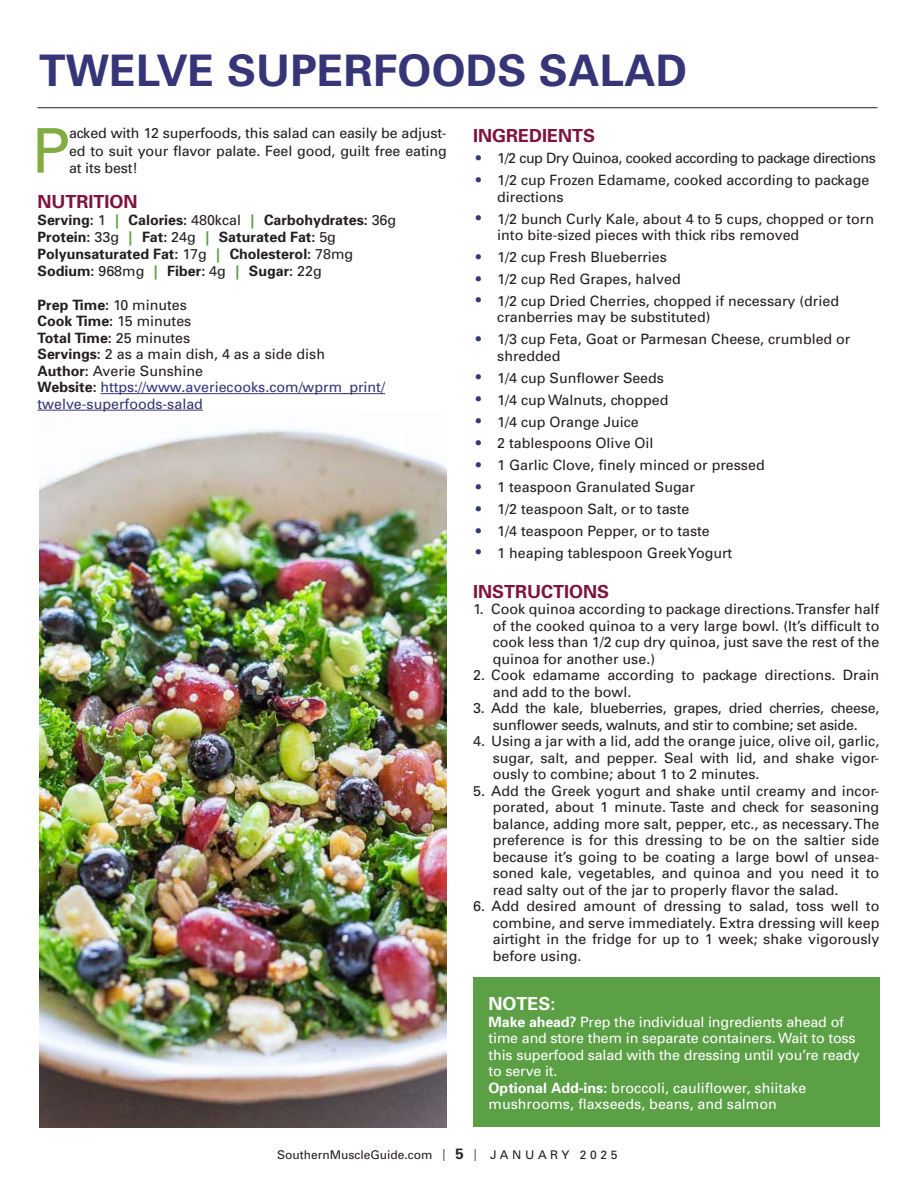
<style>
.page{position:relative;width:918px;height:1188px;background:#fff}
.page>*{position:absolute;margin:0;border:0;box-sizing:border-box;transform-origin:0 0}
.t1{font:61.65px "Univers";color:#80ac40}
.Head{font:700 43.5px "Univers";letter-spacing:.005em;color:#353578}
.t2{font:700 18px "Univers";color:#7e133b}
.t3{font:700 18px "Univers";color:#fff}
.t4{font:14.25px/16.5px "Univers";color:#231f20}
.t5{font:14.25px/16.5px "Univers";letter-spacing:-.01em;color:#fff}
.Head-2{font:700 14.25px "Univers";color:#231f20}
.t6{font:14.25px/16.5px "Univers";letter-spacing:-.02em;color:#231f20;text-align:center}
.t7{font:14.25px/16.5px "Univers";color:#353578}
.t8{font:14.25px "Univers";letter-spacing:-.03em;color:#231f20}
.t9{font:12px "Univers";color:#231f20}
.s1{font-weight:400}
.s2{font-weight:900;color:#5ba045}
.s3{font-weight:700}
.s4{font-weight:700;color:#231f20}
.s5{font-size:21px;color:#353578}
.s6{font-stretch:condensed}
.s7{font-weight:700;font-size:15px}
</style>
<div class="page">
<div style="left:473px;top:977px;width:406px;height:150px;background:#5ba045"></div>
<hr style="left:38px;top:107px;width:840px;height:1px;background:#231f20">
<hr style="left:101px;top:393px;width:284px;height:1px;background:#353578">
<hr style="left:38px;top:410px;width:165px;height:1px;background:#353578">
<img style="left:39px;top:429px;width:408px;height:698px">
<p class="Head" style="left:39px;top:44px;width:650px">TWELVE SUPERFOODS SALAD</p>
<p class="t1" style="left:32px;top:115px;width:39px">P</p>
<p class="t4" style="left:69px;top:125px;width:379px;line-height:17.1px;text-align:justify">acked with 12 superfoods, this salad can easily be adjust&shy;ed to suit your flavor palate. Feel good, guilt free eating at its best!</p>
<p class="t2" style="left:38px;top:190px;width:102px">NUTRITION</p>
<p class="Head-2" style="left:38px;top:211px;width:360px">Serving: <span class="s1">1</span> <span class="s2">|</span> Calories: <span class="s1">480kcal</span> <span class="s2">|</span> Carbohydrates: <span class="s1">36g</span></p>
<p class="Head-2" style="left:38px;top:228px;width:300px">Protein: <span class="s1">33g</span> <span class="s2">|</span> Fat: <span class="s1">24g</span> <span class="s2">|</span> Saturated Fat: <span class="s1">5g</span></p>
<p class="Head-2" style="left:38px;top:245px;width:317px">Polyunsaturated Fat: <span class="s1">17g</span> <span class="s2">|</span> Cholesterol: <span class="s1">78mg</span></p>
<p class="Head-2" style="left:38px;top:262px;width:286px">Sodium: <span class="s1">968mg</span> <span class="s2">|</span> Fiber: <span class="s1">4g</span> <span class="s2">|</span> Sugar: <span class="s1">22g</span></p>
<p class="Head-2" style="left:38px;top:296px;width:151px">Prep Time: <span class="s1">10 minutes</span></p>
<p class="Head-2" style="left:38px;top:313px;width:155px">Cook Time: <span class="s1">15 minutes</span></p>
<p class="Head-2" style="left:38px;top:329px;width:154px">Total Time: <span class="s1">25 minutes</span></p>
<p class="t4" style="left:38px;top:346px;width:289px"><span class="s3">Servings:</span> 2 as a main dish, 4 as a side dish</p>
<p class="t4" style="left:38px;top:363px;width:167px"><span class="s3">Author:</span> Averie Sunshine</p>
<p class="t7" style="left:38px;top:379px;width:349px"><span class="s4">Website:</span> https://www.averiecooks.com/wprm_print/ twelve-superfoods-salad</p>
<p class="t2" style="left:473px;top:124px;width:124px">INGREDIENTS</p>
<p class="t8" style="left:475px;top:150px;width:403px"><span class="s5">•</span> 1/2 cup Dry Quinoa, cooked according to package directions</p>
<p class="t4" style="left:497px;top:172px;width:374px;text-indent:-22px"><span class="s5">•</span> 1/2 cup Frozen Edamame, cooked according to package directions</p>
<p class="t4" style="left:497px;top:211px;width:378px;text-indent:-22px"><span class="s5">•</span> 1/2 bunch Curly Kale, about 4 to 5 cups, chopped or torn into bite-sized pieces with thick ribs removed</p>
<p class="t4" style="left:475px;top:249px;width:194px"><span class="s5">•</span> 1/2 cup Fresh Blueberries</p>
<p class="t4" style="left:475px;top:271px;width:207px"><span class="s5">•</span> 1/2 cup Red Grapes, halved</p>
<p class="t4" style="left:497px;top:293px;width:343px;text-indent:-22px"><span class="s5">•</span> 1/2 cup Dried Cherries, chopped if necessary (dried cranberries may be substituted)</p>
<p class="t4" style="left:497px;top:331px;width:355px;text-indent:-22px"><span class="s5">•</span> 1/3 cup Feta, Goat or Parmesan Cheese, crumbled or shredded</p>
<p class="t4" style="left:475px;top:370px;width:191px"><span class="s5">•</span> 1/4 cup Sunflower Seeds</p>
<p class="t4" style="left:475px;top:391px;width:195px"><span class="s5">•</span> 1/4 cup Walnuts, chopped</p>
<p class="t4" style="left:475px;top:413px;width:165px"><span class="s5">•</span> 1/4 cup Orange Juice</p>
<p class="t4" style="left:475px;top:435px;width:180px"><span class="s5">•</span> 2 tablespoons Olive Oil</p>
<p class="t4" style="left:475px;top:457px;width:291px"><span class="s5">•</span> 1 Garlic Clove, finely minced or pressed</p>
<p class="t4" style="left:475px;top:479px;width:222px"><span class="s5">•</span> 1 teaspoon Granulated Sugar</p>
<p class="t4" style="left:475px;top:501px;width:216px"><span class="s5">•</span> 1/2 teaspoon Salt, or to taste</p>
<p class="t4" style="left:475px;top:523px;width:237px"><span class="s5">•</span> 1/4 teaspoon Pepper, or to taste</p>
<p class="t4" style="left:475px;top:545px;width:259px"><span class="s5">•</span> 1 heaping tablespoon Greek Yogurt</p>
<p class="t2" style="left:473px;top:581px;width:138px">INSTRUCTIONS</p>
<p class="t4" style="left:493px;top:601px;width:388px;text-align:justify;text-indent:-20px">1. Cook quinoa according to package directions. Transfer half of the cooked quinoa to a very large bowl. (It’s difficult to cook less than 1/2 cup dry quinoa, just save the rest of the quinoa for another use.)</p>
<p class="t4" style="left:493px;top:667px;width:388px;text-indent:-20px">2. Cook edamame according to package directions. Drain and add to the bowl.</p>
<p class="t6" style="left:473px;top:700px;width:408px">3. Add the kale, blueberries, grapes, dried cherries, cheese, sunflower seeds, walnuts, and stir to combine; set aside.</p>
<p class="t4" style="left:493px;top:733px;width:388px;text-align:justify;text-indent:-20px">4. Using a jar with a lid, add the orange juice, olive oil, garlic, sugar, salt, and pepper. Seal with lid, and shake vigor&shy;ously to combine; about 1 to 2 minutes.</p>
<p class="t4" style="left:493px;top:783px;width:388px;text-align:justify;text-indent:-20px">5. Add the Greek yogurt and shake until creamy and incor&shy;porated, about 1 minute. Taste and check for seasoning balance, adding more salt, pepper, etc., as necessary. The preference is for this dressing to be on the saltier side because it’s going to be coating a large bowl of unsea&shy;soned kale, vegetables, and quinoa and you need it to read salty out of the jar to properly flavor the salad.</p>
<p class="t4" style="left:493px;top:898px;width:388px;text-align:justify;text-indent:-20px">6. Add desired amount of dressing to salad, toss well to combine, and serve immediately. Extra dressing will keep airtight in the fridge for up to 1 week; shake vigorously before using.</p>
<p class="t3" style="left:489px;top:993px;width:69px">NOTES:</p>
<p class="t5" style="left:489px;top:1014px;width:373px"><span class="s3">Make ahead?</span> Prep the individual ingredients ahead of time and store them in separate containers. Wait to toss this superfood salad with the dressing until you’re ready to serve it.</p>
<p class="t5" style="left:489px;top:1080px;width:319px"><span class="s3">Optional Add-ins:</span> broccoli, cauliflower, shiitake mushrooms, flaxseeds, beans, and salmon</p>
<p class="t9" style="left:277px;top:1148px;width:342px">SouthernMuscleGuide.com <span class="s6">|</span> <span class="s7">5</span> <span class="s6">|</span> J A N U A R Y 2 0 2 5</p>
</div>
